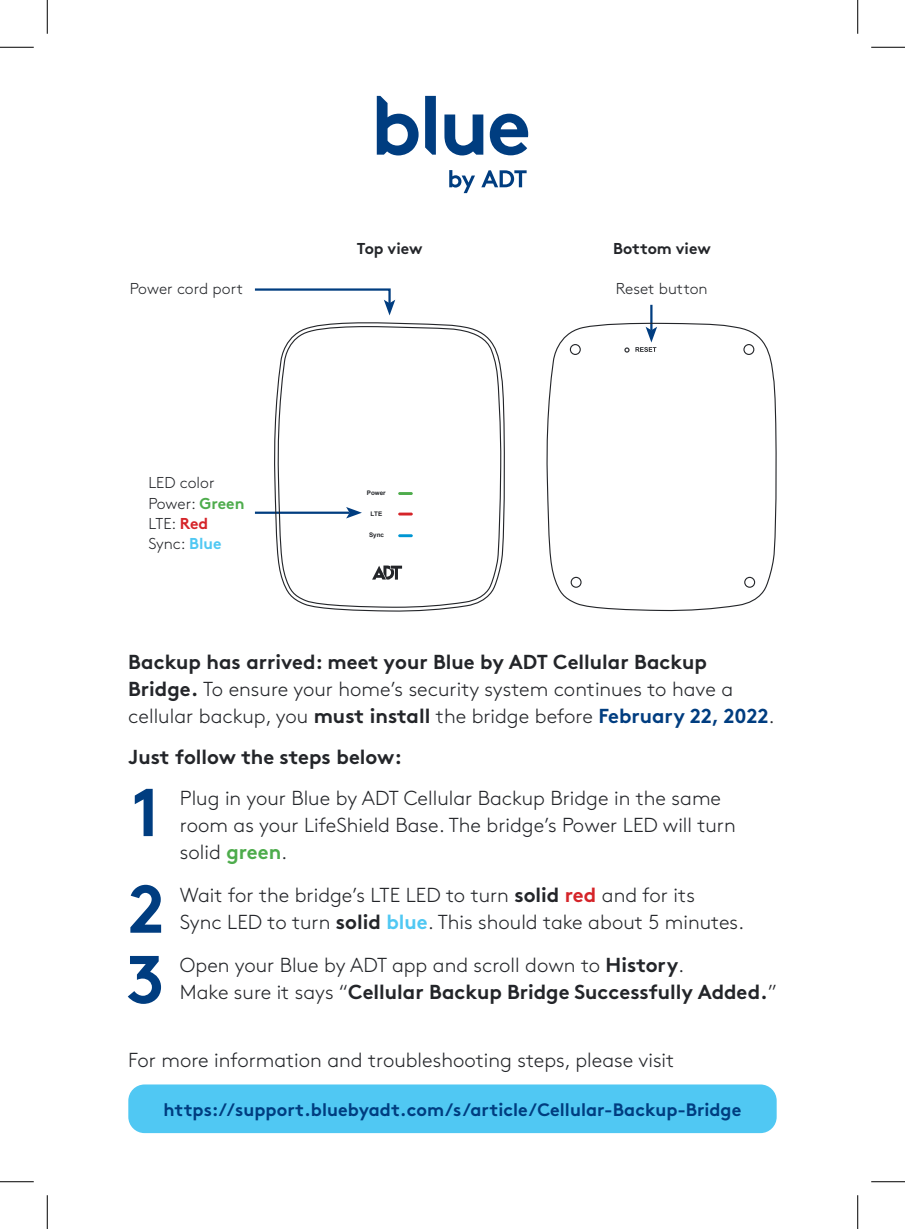
<style>
.page{position:relative;width:905px;height:1229px;background:#fff}
.page>*{position:absolute;margin:0;border:0;box-sizing:border-box;transform-origin:0 0}
.t1{font:700 67.5px "Brown Std";color:#003d80}
.t2{font:300 20.25px/27px "Brown Std";color:#232529}
.t3{font:700 20.25px "Brown Std";color:#232529}
.t4{font:700 18px "Brown Std";color:#003d80}
.t5{font:300 15.75px/20.2px "Brown Std";color:#232529}
.t6{font:700 15.75px "Brown Std";color:#232529}
.t7{font:700 6.3px "Arial";color:#232529}
.s1{font-weight:700;color:#4eac4c}
.s2{font-weight:700;color:#d52429}
.s3{font-weight:700;color:#50c8f3}
.s4{font-weight:700}
.s5{font-weight:700;color:#003d80}
</style>
<div class="page">
<svg style="left:425px;top:96px;width:11px;height:59px"></svg>
<svg style="left:377px;top:96px;width:41px;height:59px"></svg>
<svg style="left:490px;top:114px;width:38px;height:41px"></svg>
<svg style="left:444px;top:114px;width:39px;height:41px"></svg>
<svg style="left:449px;top:170px;width:26px;height:23px"></svg>
<svg style="left:481px;top:170px;width:45px;height:17px"></svg>
<hr style="left:255px;top:511px;width:94px;height:3px;background:#003d80">
<hr style="left:650px;top:305px;width:2px;height:25px;background:#003d80">
<svg style="left:273px;top:322px;width:232px;height:290px"></svg>
<svg style="left:276px;top:325px;width:225px;height:283px"></svg>
<hr style="left:398px;top:534px;width:15px;height:3px;background:#0096d3;border-radius:2px">
<svg style="left:372px;top:565px;width:30px;height:14px"></svg>
<hr style="left:398px;top:492px;width:15px;height:3px;background:#4eac4c;border-radius:2px">
<hr style="left:398px;top:512px;width:15px;height:3px;background:#d52429;border-radius:2px">
<svg style="left:254px;top:288px;width:141px;height:27px"></svg>
<svg style="left:546px;top:322px;width:231px;height:290px"></svg>
<svg style="left:569px;top:343px;width:186px;height:245px"></svg>
<svg style="left:635px;top:327px;width:22px;height:25px"></svg>
<div style="left:128px;top:1084px;width:648px;height:49px;background:#50c8f3;border-radius:16px"></div>
<hr style="left:0;top:47px;width:34px;height:1px;background:#000">
<hr style="left:871px;top:47px;width:33px;height:1px;background:#000">
<hr style="left:0;top:1181px;width:34px;height:1px;background:#000">
<hr style="left:871px;top:1181px;width:33px;height:1px;background:#000">
<hr style="left:47px;top:0;width:1px;height:34px;background:#000">
<hr style="left:47px;top:1195px;width:1px;height:33px;background:#000">
<hr style="left:857px;top:0;width:1px;height:34px;background:#000">
<hr style="left:857px;top:1195px;width:1px;height:33px;background:#000">
<p class="t6" style="left:357px;top:239px;width:67px">Top view</p>
<p class="t6" style="left:613px;top:239px;width:99px">Bottom view</p>
<p class="t5" style="left:130px;top:279px;width:115px">Power cord port</p>
<p class="t5" style="left:615px;top:279px;width:93px">Reset button</p>
<p class="t5" style="left:148px;top:473px;width:98px">LED color<br>Power: <span class="s1">Green<br></span>LTE: <span class="s2">Red</span></p>
<p class="t5" style="left:148px;top:533px;width:75px">Sync: <span class="s3">Blue</span></p>
<p class="t7" style="left:367px;top:489px;width:20px">Power</p>
<p class="t7" style="left:370px;top:510px;width:14px">LTE</p>
<p class="t7" style="left:369px;top:531px;width:16px">Sync</p>
<p class="t2" style="left:128px;top:648px;width:647px"><span class="s4">Backup has arrived: meet your Blue by ADT Cellular Backup<br>Bridge.</span> To ensure your home’s security system continues to have a cellular backup, you <span class="s4">must install</span> the bridge before <span class="s5">February 22, 2022</span>.</p>
<p class="t3" style="left:128px;top:744px;width:275px">Just follow the steps below:</p>
<p class="t2" style="left:180px;top:785px;width:557px">Plug in your Blue by ADT Cellular Backup Bridge in the same room as your LifeShield Base. The bridge’s Power LED will turn solid <span class="s1">green</span>.</p>
<p class="t2" style="left:180px;top:881px;width:566px">Wait for the bridge’s LTE LED to turn <span class="s4">solid</span> <span class="s2">red</span> and for its<br>Sync LED to turn <span class="s4">solid</span> <span class="s3">blue</span>. This should take about 5 minutes.</p>
<p class="t2" style="left:180px;top:952px;width:598px">Open your Blue by ADT app and scroll down to <span class="s4">History</span>.<br>Make sure it says “<span class="s4">Cellular Backup Bridge Successfully Added.</span>”</p>
<p class="t1" style="left:131px;top:771px;width:30px">1</p>
<p class="t1" style="left:128px;top:868px;width:38px">2</p>
<p class="t1" style="left:126px;top:938px;width:40px">3</p>
<p class="t2" style="left:128px;top:1047px;width:547px">For more information and troubleshooting steps, please visit</p>
<p class="t4" style="left:164px;top:1098px;width:579px">https://support.bluebyadt.com/s/article/Cellular-Backup-Bridge</p>
</div>
